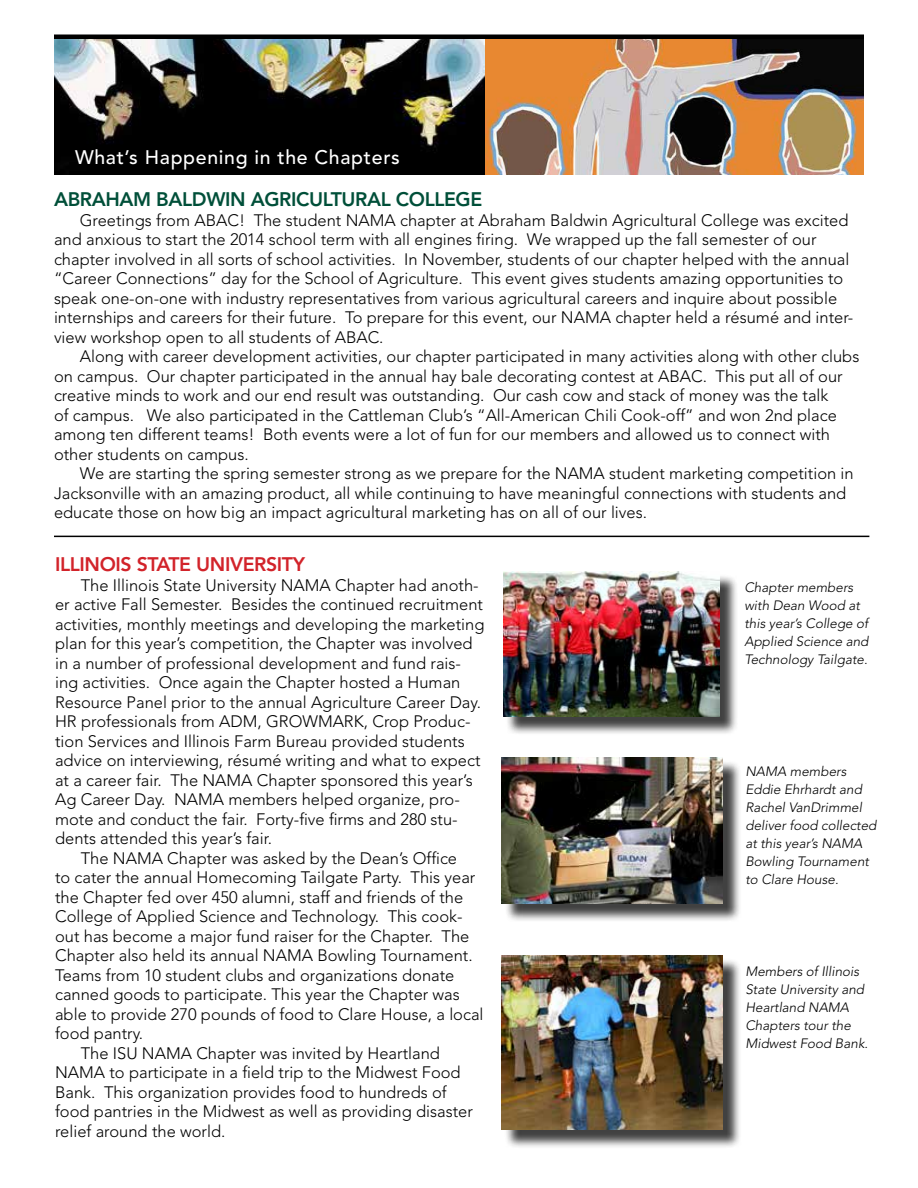
<style>
.page{position:relative;width:918px;height:1188px;background:#fff}
.page>*{position:absolute;margin:0;border:0;box-sizing:border-box;transform-origin:0 0}
.t1{font:800 19.5px "Avenir";letter-spacing:-.02em;color:#004f39}
.t2{font:500 19.5px "Avenir";letter-spacing:.035em;color:#fff}
.t3{font:800 19.5px "Avenir";letter-spacing:-.02em;color:#d2232a}
.t4{font:300 16.5px/19.5px "Avenir";color:#000}
.t5{font:italic 300 13.5px/18px "Avenir";color:#000}
</style>
<div class="page">
<img style="left:54px;top:39px;width:476px;height:136px">
<img style="left:485px;top:40px;width:379px;height:134px">
<div style="left:54px;top:34px;width:810px;height:5px;background:#000"></div>
<div style="left:504px;top:760px;width:238px;height:162px;background:#000;opacity:.75"></div>
<img style="left:502px;top:758px;width:221px;height:145px">
<div style="left:504px;top:958px;width:238px;height:190px;background:#000;opacity:.75"></div>
<img style="left:502px;top:956px;width:221px;height:174px">
<hr style="left:54px;top:536px;width:815px;height:1px;background:#000">
<div style="left:506px;top:574px;width:232px;height:162px;background:#000;opacity:.75"></div>
<img style="left:503px;top:572px;width:217px;height:145px">
<p class="t2" style="left:75px;top:146px;width:326px">What’s Happening in the Chapters</p>
<p class="t1" style="left:54px;top:188px;width:430px">ABRAHAM BALDWIN AGRICULTURAL COLLEGE</p>
<p class="t4" style="left:54px;top:210px;width:801px;text-indent:26px">Greetings from ABAC! The student NAMA chapter at Abraham Baldwin Agricultural College was excited and anxious to start the 2014 school term with all engines firing. We wrapped up the fall semester of our chapter involved in all sorts of school activities. In November, students of our chapter helped with the annual “Career Connections” day for the School of Agriculture. This event gives students amazing opportunities to speak one-on-one with industry representatives from various agricultural careers and inquire about possible internships and careers for their future. To prepare for this event, our NAMA chapter held a résumé and inter&shy;view workshop open to all students of ABAC.</p>
<p class="t4" style="left:54px;top:347px;width:807px;text-indent:26px">Along with career development activities, our chapter participated in many activities along with other clubs on campus. Our chapter participated in the annual hay bale decorating contest at ABAC. This put all of our creative minds to work and our end result was outstanding. Our cash cow and stack of money was the talk<br>of campus. We also participated in the Cattleman Club’s “All-American Chili Cook-off” and won 2nd place among ten different teams! Both events were a lot of fun for our members and allowed us to connect with other students on campus.</p>
<p class="t4" style="left:54px;top:464px;width:801px;text-indent:26px">We are starting the spring semester strong as we prepare for the NAMA student marketing competition in<br>Jacksonville with an amazing product, all while continuing to have meaningful connections with students and educate those on how big an impact agricultural marketing has on all of our lives.</p>
<p class="t3" style="left:55px;top:553px;width:251px">ILLINOIS STATE UNIVERSITY</p>
<p class="t4" style="left:81px;top:575px;width:399px">The Illinois State University NAMA Chapter had anoth-</p>
<p class="t4" style="left:55px;top:595px;width:429px">er active Fall Semester. Besides the continued recruitment</p>
<p class="t4" style="left:55px;top:614px;width:431px">activities, monthly meetings and developing the marketing</p>
<p class="t4" style="left:55px;top:634px;width:419px">plan for this year’s competition, the Chapter was involved</p>
<p class="t4" style="left:55px;top:653px;width:408px">in a number of professional development and fund rais-</p>
<p class="t4" style="left:55px;top:673px;width:407px">ing activities. Once again the Chapter hosted a Human</p>
<p class="t4" style="left:55px;top:692px;width:427px">Resource Panel prior to the annual Agriculture Career Day.</p>
<p class="t4" style="left:55px;top:712px;width:417px">HR professionals from ADM, GROWMARK, Crop Produc-</p>
<p class="t4" style="left:55px;top:731px;width:411px">tion Services and Illinois Farm Bureau provided students</p>
<p class="t4" style="left:55px;top:751px;width:427px">advice on interviewing, résumé writing and what to expect</p>
<p class="t4" style="left:55px;top:770px;width:419px">at a career fair. The NAMA Chapter sponsored this year’s</p>
<p class="t4" style="left:55px;top:790px;width:406px">Ag Career Day. NAMA members helped organize, pro-</p>
<p class="t4" style="left:55px;top:809px;width:404px">mote and conduct the fair. Forty-five firms and 280 stu-</p>
<p class="t4" style="left:55px;top:829px;width:219px">dents attended this year’s fair.</p>
<p class="t4" style="left:81px;top:848px;width:378px">The NAMA Chapter was asked by the Dean’s Office</p>
<p class="t4" style="left:55px;top:868px;width:422px">to cater the annual Homecoming Tailgate Party. This year</p>
<p class="t4" style="left:55px;top:887px;width:410px">the Chapter fed over 450 alumni, staff and friends of the</p>
<p class="t4" style="left:55px;top:907px;width:409px">College of Applied Science and Technology. This cook-</p>
<p class="t4" style="left:55px;top:926px;width:416px">out has become a major fund raiser for the Chapter. The</p>
<p class="t4" style="left:55px;top:946px;width:419px">Chapter also held its annual NAMA Bowling Tournament.</p>
<p class="t4" style="left:55px;top:965px;width:401px">Teams from 10 student clubs and organizations donate</p>
<p class="t4" style="left:55px;top:985px;width:406px">canned goods to participate. This year the Chapter was</p>
<p class="t4" style="left:55px;top:1004px;width:430px">able to provide 270 pounds of food to Clare House, a local</p>
<p class="t4" style="left:55px;top:1024px;width:90px">food pantry.</p>
<p class="t4" style="left:81px;top:1043px;width:361px">The ISU NAMA Chapter was invited by Heartland</p>
<p class="t4" style="left:55px;top:1063px;width:407px">NAMA to participate in a field trip to the Midwest Food</p>
<p class="t4" style="left:55px;top:1082px;width:393px">Bank. This organization provides food to hundreds of</p>
<p class="t4" style="left:55px;top:1102px;width:419px">food pantries in the Midwest as well as providing disaster</p>
<p class="t4" style="left:55px;top:1121px;width:172px">relief around the world.</p>
<p class="t5" style="left:744px;top:579px;width:126px">Chapter members with Dean Wood at this year’s College of<br>Applied Science and<br>Technology Tailgate.</p>
<p class="t5" style="left:745px;top:762px;width:133px">NAMA members<br>Eddie Ehrhardt and<br>Rachel VanDrimmel deliver food collected at this year’s NAMA<br>Bowling Tournament to Clare House.</p>
<p class="t5" style="left:745px;top:963px;width:124px">Members of Illinois<br>State University and<br>Heartland NAMA<br>Chapters tour the<br>Midwest Food Bank.</p>
</div>
